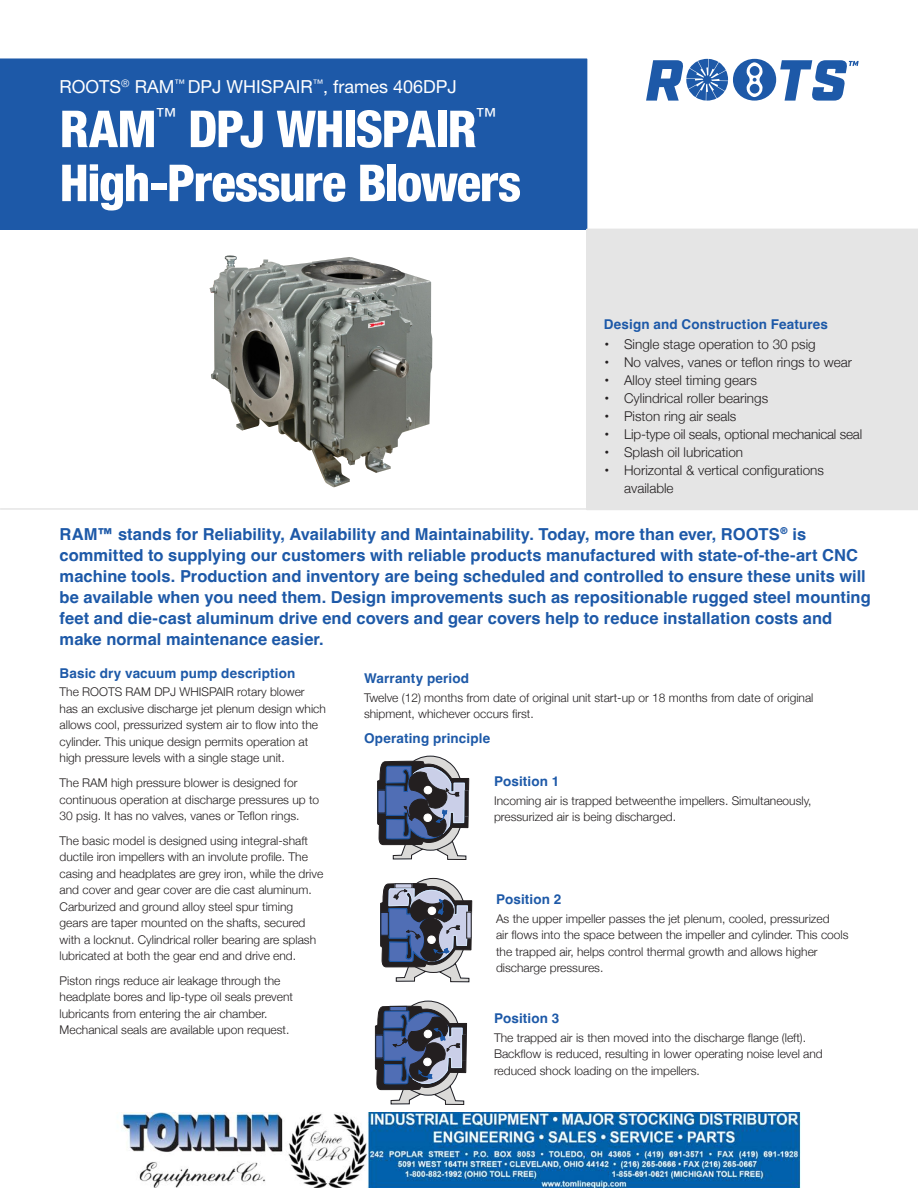
<style>
.page{position:relative;width:918px;height:1188px;background:#fff}
.page>*{position:absolute;margin:0;border:0;box-sizing:border-box;transform-origin:0 0}
.CS_Header_White{font:800 condensed 51px "Helvetica Neue LT Pro";letter-spacing:-.03em;color:#fff}
.CS_Header_White-2{font:21px "Helvetica Neue LT Pro";color:#fff}
.CS_Header_Sub_White{font:18px "Helvetica Neue LT Pro";color:#fff}
.CS_Intro_Paragraph_Blue{font:700 16.5px/21px "Helvetica";color:#1d59a8}
.t1{font:300 13.5px/18px "Helvetica Neue";color:#231f20}
.CS_Subheader_Blue_9pt{font:700 13.5px "Helvetica";letter-spacing:.01em;color:#1d59a8}
.Body_Copy_8pt{font:300 12px/16.5px "Helvetica Neue";color:#231f20}
.s1{font-weight:400}
</style>
<div class="page">
<div style="left:0;top:59px;width:587px;height:170px;background:#1d59a8"></div>
<div style="left:587px;top:229px;width:331px;height:279px;background:#e5e5e5"></div>
<hr style="left:0;top:508px;width:918px;height:2px;background:#e5e5e5">
<img style="left:210px;top:256px;width:222px;height:231px">
<div style="left:377px;top:790px;width:9px;height:23px;background:#243045"></div>
<svg style="left:378px;top:755px;width:91px;height:105px"></svg>
<svg style="left:375px;top:1000px;width:92px;height:105px"></svg>
<div style="left:380px;top:912px;width:9px;height:24px;background:#243046"></div>
<svg style="left:381px;top:878px;width:91px;height:104px"></svg>
<svg style="left:646px;top:59px;width:213px;height:42px"></svg>
<img style="left:122px;top:1113px;width:679px;height:75px">
<p class="CS_Header_Sub_White" style="left:60px;top:76px;width:399px">ROOTS<sup>®</sup> RAM<sup>™</sup> DPJ WHISPAIR<sup>™</sup>, frames 406DPJ</p>
<p class="CS_Header_White" style="left:60px;top:98px;width:99px">RAM</p>
<p class="CS_Header_White-2" style="left:156px;top:103px;width:22px">™</p>
<p class="CS_Header_White" style="left:188px;top:98px;width:290px">DPJ WHISPAIR</p>
<p class="CS_Header_White-2" style="left:475px;top:103px;width:22px">™</p>
<p class="CS_Header_White" style="left:60px;top:152px;width:463px">High-Pressure Blowers</p>
<p class="CS_Subheader_Blue_9pt" style="left:604px;top:316px;width:226px">Design and Construction Features</p>
<p class="t1" style="left:605px;top:334px;width:213px"><span class="s1">•</span> Single stage operation to 30 psig</p>
<p class="t1" style="left:605px;top:352px;width:249px"><span class="s1">•</span> No valves, vanes or teflon rings to wear</p>
<p class="t1" style="left:605px;top:370px;width:154px"><span class="s1">•</span> Alloy steel timing gears</p>
<p class="t1" style="left:605px;top:388px;width:165px"><span class="s1">•</span> Cylindrical roller bearings</p>
<p class="t1" style="left:605px;top:406px;width:133px"><span class="s1">•</span> Piston ring air seals</p>
<p class="t1" style="left:605px;top:424px;width:259px"><span class="s1">•</span> Lip-type oil seals, optional mechanical seal</p>
<p class="t1" style="left:605px;top:442px;width:140px"><span class="s1">•</span> Splash oil lubrication</p>
<p class="t1" style="left:624px;top:460px;width:201px;text-indent:-19px"><span class="s1">•</span> Horizontal &amp; vertical configurations available</p>
<p class="CS_Intro_Paragraph_Blue" style="left:60px;top:525px;width:813px">RAM™ stands for Reliability, Availability and Maintainability. Today, more than ever, ROOTS<sup>®</sup> is committed to supplying our customers with reliable products manufactured with state-of-the-art CNC machine tools. Production and inventory are being scheduled and controlled to ensure these units will be available when you need them. Design improvements such as repositionable rugged steel mounting feet and die-cast aluminum drive end covers and gear covers help to reduce installation costs and make normal maintenance easier.</p>
<p class="CS_Subheader_Blue_9pt" style="left:60px;top:665px;width:237px">Basic dry vacuum pump description</p>
<p class="Body_Copy_8pt" style="left:60px;top:683px;width:268px">The ROOTS RAM DPJ WHISPAIR rotary blower has an exclusive discharge jet plenum design which allows cool, pressurized system air to flow into the cylinder. This unique design permits operation at high pressure levels with a single stage unit.</p>
<p class="Body_Copy_8pt" style="left:60px;top:774px;width:261px">The RAM high pressure blower is designed for continuous operation at discharge pressures up to<br>30 psig. It has no valves, vanes or Teflon rings.</p>
<p class="Body_Copy_8pt" style="left:60px;top:831px;width:265px">The basic model is designed using integral-shaft ductile iron impellers with an involute profile. The casing and headplates are grey iron, while the drive and cover and gear cover are die cast aluminum.<br>Carburized and ground alloy steel spur timing gears are taper mounted on the shafts, secured with a locknut. Cylindrical roller bearing are splash lubricated at both the gear end and drive end.</p>
<p class="Body_Copy_8pt" style="left:60px;top:971px;width:235px">Piston rings reduce air leakage through the headplate bores and lip-type oil seals prevent lubricants from entering the air chamber.<br>Mechanical seals are available upon request.</p>
<p class="CS_Subheader_Blue_9pt" style="left:364px;top:670px;width:107px">Warranty period</p>
<p class="Body_Copy_8pt" style="left:364px;top:688px;width:451px">Twelve (12) months from date of original unit start-up or 18 months from date of original shipment, whichever occurs first.</p>
<p class="CS_Subheader_Blue_9pt" style="left:364px;top:730px;width:128px">Operating principle</p>
<p class="CS_Subheader_Blue_9pt" style="left:494px;top:773px;width:67px">Position 1</p>
<p class="Body_Copy_8pt" style="left:494px;top:791px;width:319px">Incoming air is trapped betweenthe impellers. Simultaneously, pressurized air is being discharged.</p>
<p class="CS_Subheader_Blue_9pt" style="left:496px;top:891px;width:67px">Position 2</p>
<p class="Body_Copy_8pt" style="left:496px;top:909px;width:354px">As the upper impeller passes the jet plenum, cooled, pressurized<br>air flows into the space between the impeller and cylinder. This cools the trapped air, helps control thermal growth and allows higher discharge pressures.</p>
<p class="CS_Subheader_Blue_9pt" style="left:494px;top:1010px;width:67px">Position 3</p>
<p class="Body_Copy_8pt" style="left:494px;top:1029px;width:330px">The trapped air is then moved into the discharge flange (left).<br>Backflow is reduced, resulting in lower operating noise level and reduced shock loading on the impellers.</p>
</div>
